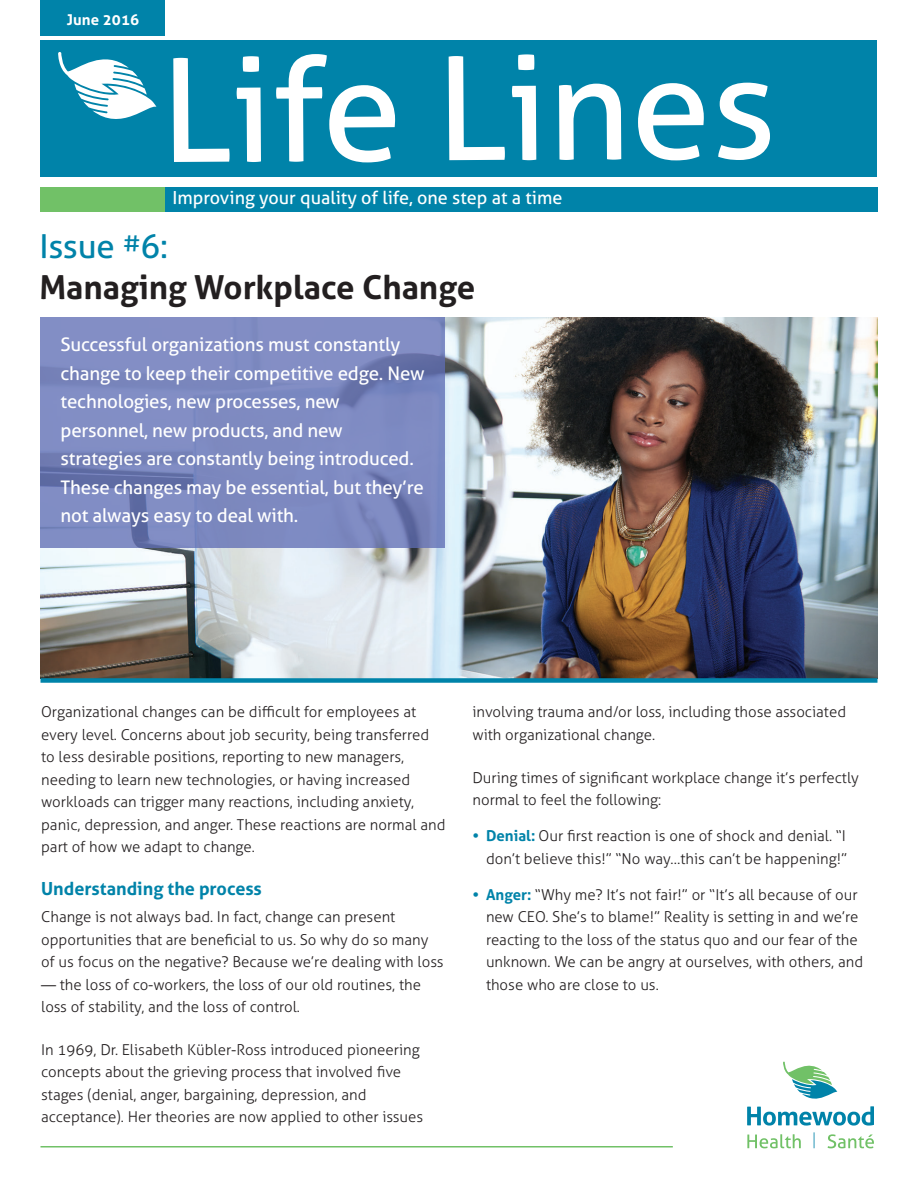
<style>
.page{position:relative;width:918px;height:1188px;background:#fff}
.page>*{position:absolute;margin:0;border:0;box-sizing:border-box;transform-origin:0 0}
.t1{font:144px "Aller";letter-spacing:-.01em;color:#fff}
.t2{font:700 33px/40.5px "Aller";color:#231f20}
.t3{font:18.75px/28.5px "Aller";letter-spacing:-.01em;color:#fff}
.t4{font:18px "Aller";color:#fff}
.t5{font:700 18px "Aller";color:#0083a9}
.t6{font:300 15px/22.5px "Aller";color:#231f20}
.t7{font:700 15px "Aller";letter-spacing:.01em;color:#fff}
.s1{font-weight:400;color:#0083a9}
.s2{font-weight:700;color:#0083a9}
</style>
<div class="page">
<hr style="left:40px;top:1146px;width:633px;height:2px;background:#71c167">
<img style="left:40px;top:318px;width:838px;height:360px">
<svg style="left:40px;top:318px;width:406px;height:230px;background:#7c88bf"></svg>
<div style="left:40px;top:40px;width:838px;height:137px;background:#0083a9"></div>
<div style="left:40px;top:187px;width:125px;height:25px;background:#71c167"></div>
<svg style="left:58px;top:52px;width:98px;height:67px"></svg>
<div style="left:40px;top:0;width:125px;height:35px;background:#0083a9"></div>
<div style="left:165px;top:187px;width:713px;height:25px;background:#0083a9"></div>
<svg style="left:747px;top:1061px;width:127px;height:65px"></svg>
<svg style="left:747px;top:1134px;width:54px;height:14px"></svg>
<svg style="left:828px;top:1134px;width:46px;height:14px"></svg>
<svg style="left:814px;top:1132px;width:1px;height:16px"></svg>
<div style="left:40px;top:678px;width:838px;height:5px;background:#0083a9"></div>
<p class="t7" style="left:67px;top:11px;width:74px">June 2016</p>
<h1 class="t1" style="left:161px;top:22px;width:618px">Life Lines</h1>
<p class="t4" style="left:172px;top:187px;width:391px">Improving your quality of life, one step at a time</p>
<h2 class="t2" style="left:39px;top:226px;width:437px"><span class="s1">Issue</span> <sup>#</sup><span class="s1">6:<br></span>Managing Workplace Change</h2>
<p class="t3" style="left:60px;top:330px;width:366px">Successful organizations must constantly change to keep their competitive edge. New technologies, new processes, new personnel, new products, and new strategies are constantly being introduced.<br>These changes may be essential, but they’re not always easy to deal with.</p>
<p class="t6" style="left:41px;top:701px;width:406px">Organizational changes can be difficult for employees at every level. Concerns about job security, being transferred to less desirable positions, reporting to new managers, needing to learn new technologies, or having increased workloads can trigger many reactions, including anxiety, panic, depression, and anger. These reactions are normal and part of how we adapt to change.</p>
<p class="t5" style="left:41px;top:878px;width:222px">Understanding the process</p>
<p class="t6" style="left:41px;top:906px;width:404px">Change is not always bad. In fact, change can present opportunities that are beneficial to us. So why do so many of us focus on the negative? Because we’re dealing with loss</p>
<p class="t6" style="left:41px;top:973px;width:381px">— the loss of co-workers, the loss of our old routines, the loss of stability, and the loss of control.</p>
<p class="t6" style="left:41px;top:1038px;width:384px">In 1969, Dr. Elisabeth Kübler-Ross introduced pioneering concepts about the grieving process that involved five stages (denial, anger, bargaining, depression, and acceptance). Her theories are now applied to other issues</p>
<p class="t6" style="left:472px;top:701px;width:375px">involving trauma and/or loss, including those associated with organizational change.</p>
<p class="t6" style="left:472px;top:766px;width:388px">During times of significant workplace change it’s perfectly normal to feel the following:</p>
<p class="t6" style="left:472px;top:825px;width:376px;text-align:right"><span class="s2">• Denial:</span> Our first reaction is one of shock and denial. “I don’t believe this!” “No way…this can’t be happening!”</p>
<p class="t6" style="left:486px;top:883px;width:379px;text-indent:-14px"><span class="s2">• Anger:</span> “Why me? It’s not fair!” or “It’s all because of our new CEO. She’s to blame!” Reality is setting in and we’re reacting to the loss of the status quo and our fear of the unknown. We can be angry at ourselves, with others, and those who are close to us.</p>
</div>
